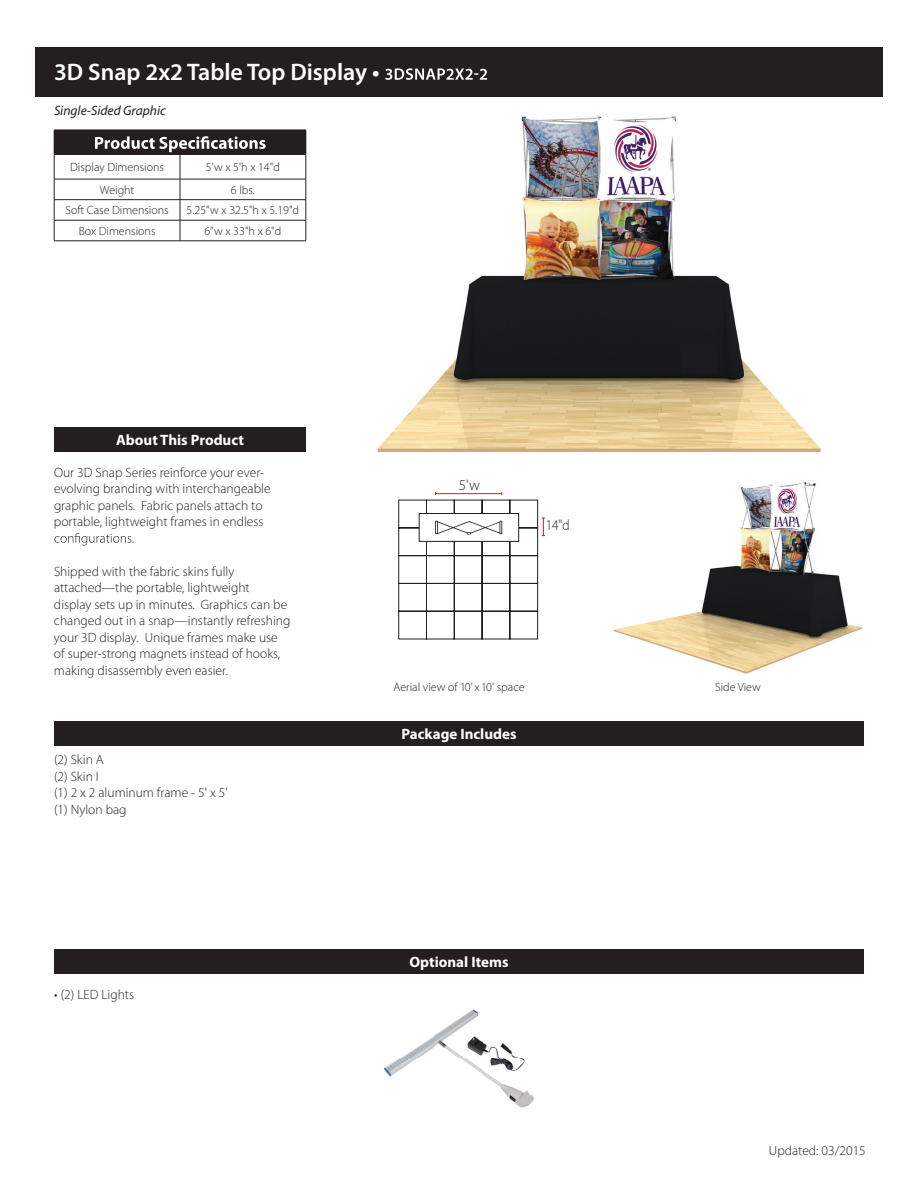
<style>
.page{position:relative;width:918px;height:1188px;background:#fff}
.page>*{position:absolute;margin:0;border:0;box-sizing:border-box;transform-origin:0 0}
.t1{font:600 24px "Myriad Pro";color:#fff}
.t2{font:700 15px "Myriad Pro";color:#fff}
.t3{font:300 15px "Myriad Pro";color:#231f20;scale:.89 1}
.t4{font:300 15px "Myriad Pro";color:#231f20}
.t5{font:300 13.5px/16.5px "Myriad Pro";color:#231f20}
.t6{font:italic 13.5px "Myriad Pro";color:#231f20}
.t7{font:300 12px "Myriad Pro";color:#231f20}
</style>
<div class="page">
<div style="left:35px;top:48px;width:848px;height:49px;background:#231f20"></div>
<svg style="left:385px;top:68px;width:102px;height:12px"></svg>
<img style="left:377px;top:116px;width:443px;height:336px">
<div style="left:54px;top:721px;width:810px;height:24px;background:#231f20"></div>
<div style="left:54px;top:950px;width:810px;height:24px;background:#231f20"></div>
<img style="left:613px;top:482px;width:250px;height:192px">
<div style="left:790px;top:612px;width:17px;height:18px;background:#18181a"></div>
<img style="left:385px;top:1009px;width:148px;height:99px">
<hr style="left:54px;top:241px;width:126px;height:1px;background:#231f20">
<hr style="left:180px;top:241px;width:126px;height:1px;background:#231f20">
<svg style="left:54px;top:130px;width:253px;height:111px"></svg>
<div style="left:54px;top:428px;width:252px;height:24px;background:#231f20"></div>
<svg style="left:55px;top:533px;width:79px;height:12px"></svg>
<svg style="left:398px;top:492px;width:147px;height:147px"></svg>
<div style="left:682px;top:343px;width:35px;height:30px;background:#1a1b1c"></div>
<h1 class="t1" style="left:54px;top:56px;width:327px">3D Snap 2x2 Table Top Display •</h1>
<p class="t6" style="left:54px;top:102px;width:113px">Single-Sided Graphic</p>
<p class="t7" style="left:70px;top:161px;width:95px">Display Dimensions</p>
<p class="t7" style="left:206px;top:161px;width:76px">5'w x 5'h x 14"d</p>
<p class="t7" style="left:100px;top:183px;width:36px">Weight</p>
<p class="t7" style="left:231px;top:183px;width:26px">6 lbs.</p>
<p class="t7" style="left:65px;top:204px;width:105px">Soft Case Dimensions</p>
<p class="t7" style="left:187px;top:204px;width:114px">5.25"w x 32.5"h x 5.19"d</p>
<p class="t7" style="left:79px;top:224px;width:78px">Box Dimensions</p>
<p class="t7" style="left:204px;top:224px;width:78px">6"w x 33"h x 6"d</p>
<p class="t2" style="left:116px;top:431px;width:129px">About This Product</p>
<p class="t5" style="left:54px;top:464px;width:218px">Our 3D Snap Series reinforce your ever&shy;evolving branding with interchangeable graphic panels. Fabric panels attach to portable, lightweight frames in endless</p>
<p class="t5" style="left:54px;top:563px;width:238px">Shipped with the fabric skins fully attached—the portable, lightweight display sets up in minutes. Graphics can be changed out in a snap—instantly refreshing your 3D display. Unique frames make use of super-strong magnets instead of hooks, making disassembly even easier.</p>
<p class="t5" style="left:54px;top:752px;width:175px">(2) Skin A<br>(2) Skin I<br>(1) 2 x 2 aluminum frame - 5' x 5' (1) Nylon bag</p>
<p class="t5" style="left:54px;top:986px;width:82px">• (2) LED Lights</p>
<p class="t4" style="left:459px;top:477px;width:23px">5'w</p>
<p class="t3" style="left:546px;top:517px;width:29px">14"d</p>
<p class="t7" style="left:393px;top:681px;width:133px">Aerial view of 10' x 10' space</p>
<p class="t7" style="left:715px;top:681px;width:47px">Side View</p>
<p class="t2" style="left:401px;top:725px;width:117px">Package Includes</p>
<p class="t2" style="left:409px;top:954px;width:101px">Optional Items</p>
<p class="t5" style="left:769px;top:1142px;width:98px">Updated: 03/2015</p>
</div>
